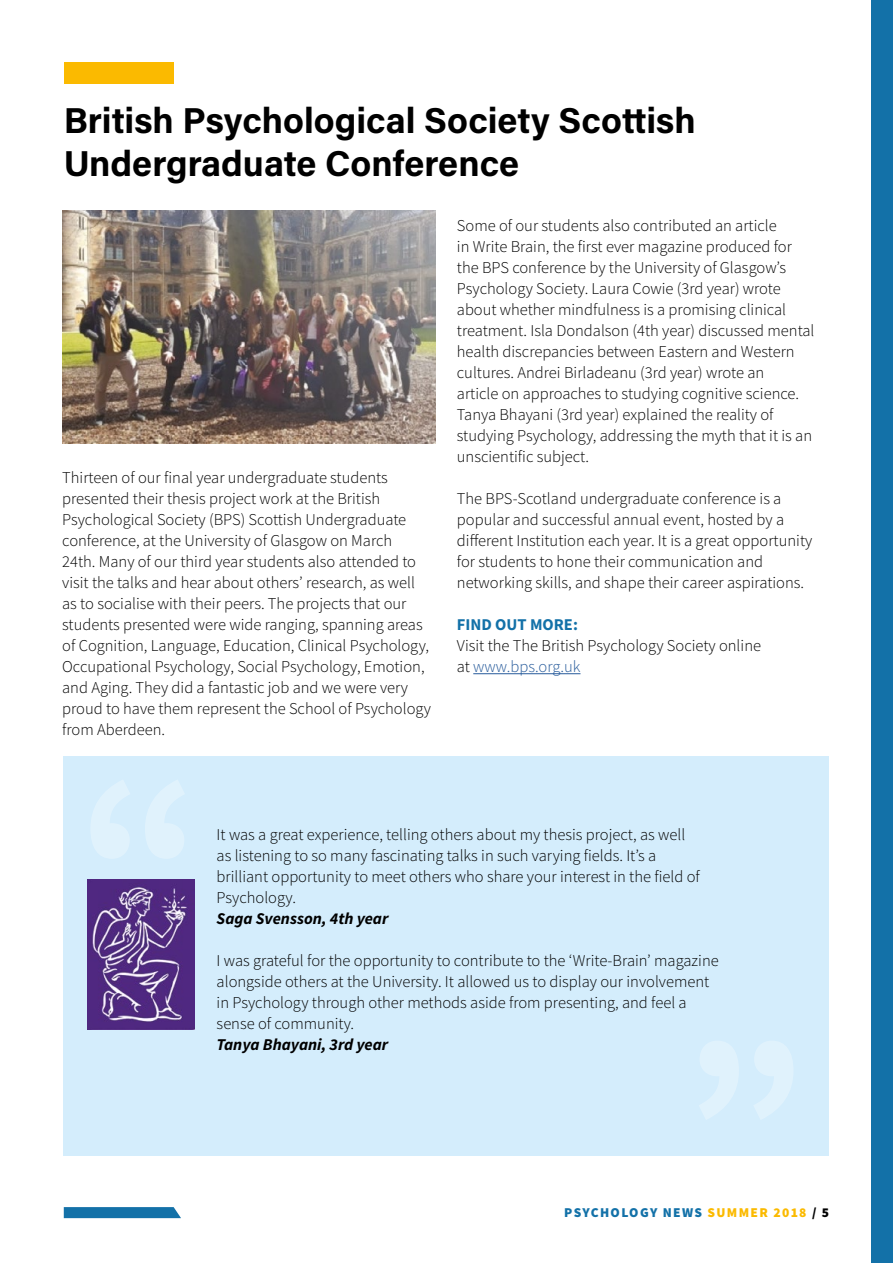
<style>
.page{position:relative;width:893px;height:1263px;background:#fff}
.page>*{position:absolute;margin:0;border:0;box-sizing:border-box;transform-origin:0 0}
.t1{font:700 36px/43.2px "Acumin Pro";color:#000}
.t2{font:300 16.5px/21px "Source Sans Pro";color:#000}
.t3{font:italic 700 16.5px "Source Sans Pro";color:#000}
.t4{font:700 16.5px "Source Sans Pro";color:#1371a8}
.t5{font:900 13.5px "Source Sans Pro";letter-spacing:.1em;color:#1371a8}
.s1{color:#275b9b}
.s2{color:#fbba00}
.s3{color:#000}
</style>
<div class="page">
<div style="left:64px;top:756px;width:765px;height:399px;background:#d4edfc"></div>
<div style="left:64px;top:62px;width:110px;height:21px;background:#fbba00"></div>
<img style="left:63px;top:210px;width:373px;height:234px">
<svg style="left:91px;top:780px;width:93px;height:78px"></svg>
<svg style="left:699px;top:1041px;width:94px;height:78px"></svg>
<hr style="left:473px;top:673px;width:107px;height:1px;background:#275b9b">
<img style="left:87px;top:879px;width:107px;height:150px">
<svg style="left:64px;top:1207px;width:117px;height:11px"></svg>
<div style="left:872px;top:0;width:21px;height:1263px;background:#1371a8"></div>
<h1 class="t1" style="left:64px;top:97px;width:633px">British Psychological Society Scottish<br>Undergraduate Conference</h1>
<p class="t2" style="left:62px;top:467px;width:370px">Thirteen of our final year undergraduate students presented their thesis project work at the British Psychological Society (BPS) Scottish Undergraduate conference, at the University of Glasgow on March<br>24th. Many of our third year students also attended to visit the talks and hear about others’ research, as well as to socialise with their peers. The projects that our students presented were wide ranging, spanning areas of Cognition, Language, Education, Clinical Psychology, Occupational Psychology, Social Psychology, Emotion, and Aging. They did a fantastic job and we were very proud to have them represent the School of Psychology from Aberdeen.</p>
<p class="t2" style="left:457px;top:215px;width:359px">Some of our students also contributed an article<br>in Write Brain, the first ever magazine produced for the BPS conference by the University of Glasgow’s Psychology Society. Laura Cowie (3rd year) wrote about whether mindfulness is a promising clinical treatment. Isla Dondalson (4th year) discussed mental health discrepancies between Eastern and Western cultures. Andrei Birladeanu (3rd year) wrote an<br>article on approaches to studying cognitive science.<br>Tanya Bhayani (3rd year) explained the reality of studying Psychology, addressing the myth that it is an unscientific subject.</p>
<p class="t2" style="left:457px;top:488px;width:357px">The BPS-Scotland undergraduate conference is a popular and successful annual event, hosted by a different Institution each year. It is a great opportunity for students to hone their communication and networking skills, and shape their career aspirations.</p>
<p class="t4" style="left:457px;top:613px;width:123px">FIND OUT MORE:</p>
<p class="t2" style="left:457px;top:635px;width:306px">Visit the The British Psychology Society online at <span class="s1">www.bps.org.uk</span></p>
<p class="t2" style="left:217px;top:824px;width:485px">It was a great experience, telling others about my thesis project, as well as listening to so many fascinating talks in such varying fields. It’s a brilliant opportunity to meet others who share your interest in the field of Psychology.</p>
<p class="t3" style="left:217px;top:907px;width:173px">Saga Svensson, 4th year</p>
<p class="t2" style="left:217px;top:950px;width:504px">I was grateful for the opportunity to contribute to the ‘Write-Brain’ magazine alongside others at the University. It allowed us to display our involvement in Psychology through other methods aside from presenting, and feel a sense of community.</p>
<p class="t3" style="left:217px;top:1033px;width:173px">Tanya Bhayani, 3rd year</p>
<p class="t5" style="left:564px;top:1203px;width:266px">PSYCHOLOGY NEWS <span class="s2">SUMMER 2018</span> <span class="s3">/ 5</span></p>
</div>
